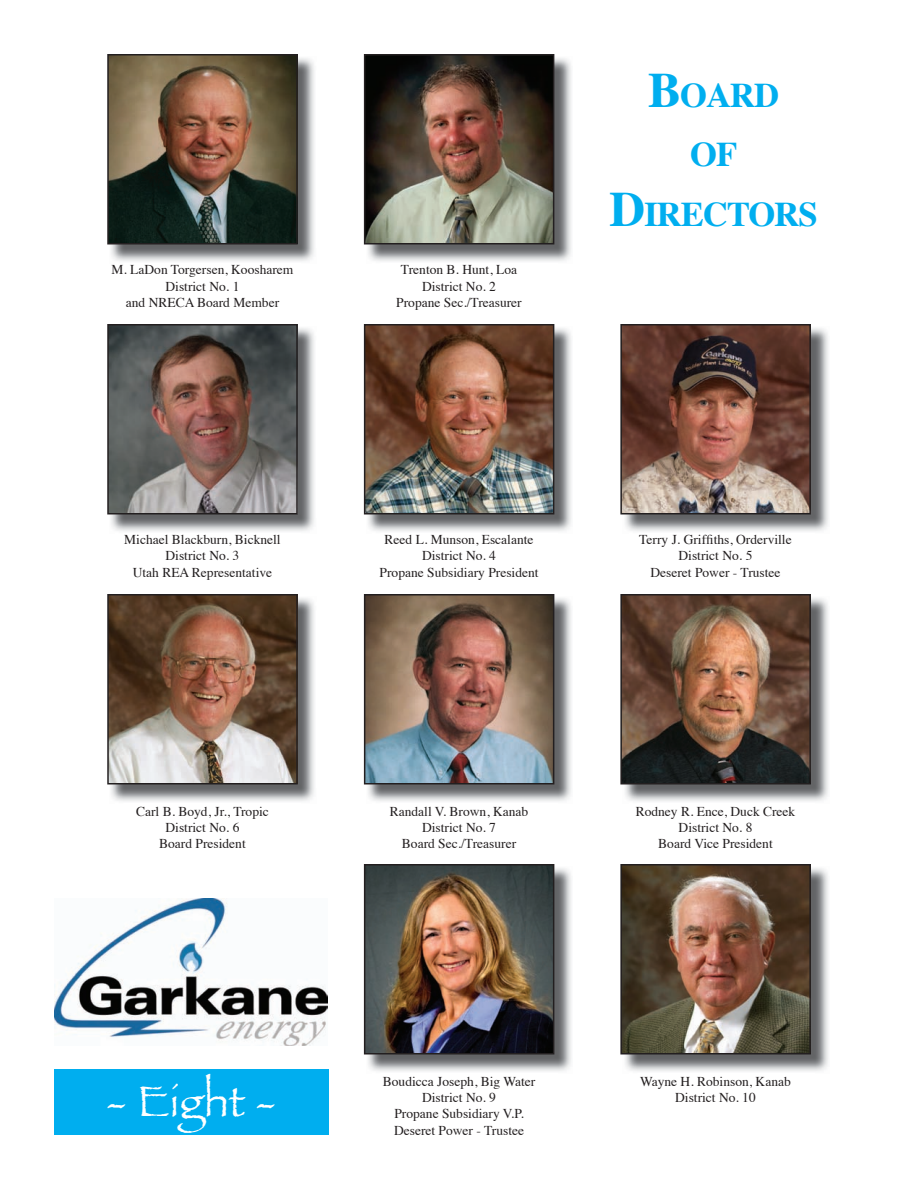
<style>
.page{position:relative;width:918px;height:1188px;background:#fff}
.page>*{position:absolute;margin:0;border:0;box-sizing:border-box;transform-origin:0 0}
.t1{font:45px "Papyrus";color:#fff}
.t2{font:700 34.65px/59.4px "Times";letter-spacing:-.03em;color:#00aeef;text-align:center}
.t3{font:13.5px/16.2px "Times";color:#231f20;text-align:center}
.s1{font-size:49.5px}
</style>
<div class="page">
<div style="left:54px;top:1069px;width:274px;height:66px;background:#00aeef"></div>
<img style="left:110px;top:328px;width:204px;height:203px">
<img style="left:110px;top:327px;width:185px;height:184px">
<div style="left:107px;top:324px;width:191px;height:190px;border:2px solid #231f20"></div>
<img style="left:366px;top:326px;width:205px;height:205px">
<img style="left:367px;top:327px;width:184px;height:184px">
<div style="left:364px;top:324px;width:190px;height:190px;border:2px solid #231f20"></div>
<img style="left:623px;top:328px;width:205px;height:203px">
<img style="left:623px;top:327px;width:185px;height:184px">
<div style="left:620px;top:324px;width:191px;height:190px;border:2px solid #231f20"></div>
<img style="left:110px;top:598px;width:204px;height:203px">
<img style="left:110px;top:597px;width:185px;height:184px">
<div style="left:107px;top:594px;width:191px;height:190px;border:2px solid #231f20"></div>
<img style="left:366px;top:596px;width:205px;height:205px">
<img style="left:367px;top:597px;width:184px;height:184px">
<div style="left:364px;top:594px;width:190px;height:190px;border:2px solid #231f20"></div>
<img style="left:623px;top:598px;width:205px;height:203px">
<img style="left:623px;top:597px;width:185px;height:184px">
<div style="left:620px;top:594px;width:191px;height:190px;border:2px solid #231f20"></div>
<img style="left:366px;top:866px;width:205px;height:205px">
<img style="left:367px;top:867px;width:184px;height:184px">
<div style="left:364px;top:864px;width:190px;height:190px;border:2px solid #231f20"></div>
<img style="left:623px;top:868px;width:205px;height:203px">
<img style="left:623px;top:867px;width:185px;height:184px">
<div style="left:620px;top:864px;width:191px;height:190px;border:2px solid #231f20"></div>
<img style="left:110px;top:58px;width:204px;height:203px">
<img style="left:110px;top:57px;width:185px;height:184px">
<div style="left:107px;top:54px;width:191px;height:190px;border:2px solid #231f20"></div>
<img style="left:54px;top:898px;width:273px;height:147px">
<img style="left:366px;top:56px;width:205px;height:205px">
<img style="left:367px;top:57px;width:184px;height:184px">
<div style="left:364px;top:54px;width:190px;height:190px;border:2px solid #231f20"></div>
<p class="t3" style="left:112px;top:261px;width:183px">M. LaDon Torgersen, Koosharem<br>District No. 1<br>and NRECA Board Member</p>
<p class="t3" style="left:396px;top:261px;width:127px">Trenton B. Hunt, Loa<br>District No. 2<br>Propane Sec./Treasurer</p>
<h2 class="t2" style="left:610px;top:62px;width:210px"><span class="s1">B</span>OARD<br>OF<br><span class="s1">D</span>IRECTORS</h2>
<p class="t3" style="left:124px;top:530px;width:158px">Michael Blackburn, Bicknell<br>District No. 3<br>Utah REA Representative</p>
<p class="t3" style="left:380px;top:530px;width:160px">Reed L. Munson, Escalante<br>District No. 4<br>Propane Subsidiary President</p>
<p class="t3" style="left:639px;top:530px;width:154px">Terry J. Griffiths, Orderville<br>District No. 5<br>Deseret Power - Trustee</p>
<p class="t3" style="left:136px;top:802px;width:134px">Carl B. Boyd, Jr., Tropic<br>District No. 6<br>Board President</p>
<h1 class="t1" style="left:106px;top:1074px;width:171px">- Eight -</h1>
<p class="t3" style="left:390px;top:802px;width:140px">Randall V. Brown, Kanab<br>District No. 7<br>Board Sec./Treasurer</p>
<p class="t3" style="left:636px;top:802px;width:161px">Rodney R. Ence, Duck Creek<br>District No. 8<br>Board Vice President</p>
<p class="t3" style="left:383px;top:1072px;width:154px">Boudicca Joseph, Big Water<br>District No. 9<br>Propane Subsidiary V.P.<br>Deseret Power - Trustee</p>
<p class="t3" style="left:640px;top:1072px;width:152px">Wayne H. Robinson, Kanab<br>District No. 10</p>
</div>
